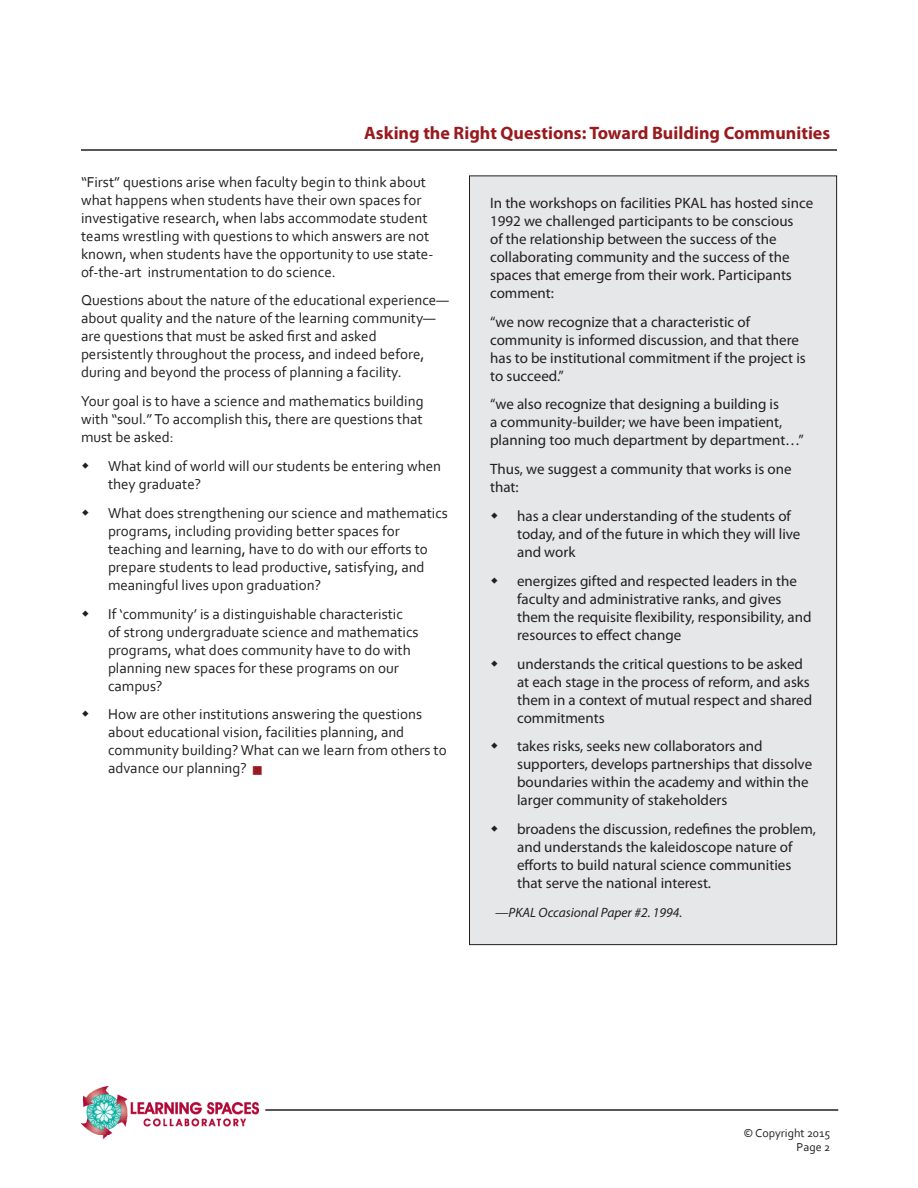
<style>
.page{position:relative;width:918px;height:1188px;background:#fff}
.page>*{position:absolute;margin:0;border:0;box-sizing:border-box;transform-origin:0 0}
.Title_-_Other_Pages{font:700 18px "Myriad Pro";color:#981a1e}
.Sidebar_Bullet{font:15px/18px "Myriad Pro";color:#231f20}
.Body_Text{font:15px/18px "Corbel";color:#231f20}
.Body_Text_Bullet{font:15px/18px "Corbel";color:#231f20}
.Sidebar_Text{font:15px/18px "Myriad Pro";color:#231f20}
.Sidebar_Text-2{font:15px "Wingdings";color:#981a1e}
.Sidebar_Text-3{font:italic 13.5px "Myriad Pro";color:#231f20}
.t1{font:12px "Corbel";color:#231f20}
</style>
<div class="page">
<hr style="left:81px;top:149px;width:756px;height:2px;background:#231f20">
<img style="left:81px;top:1087px;width:177px;height:52px">
<hr style="left:265px;top:1109px;width:573px;height:2px;background:#231f20">
<div style="left:470px;top:176px;width:367px;height:769px;background:#e6e7e9"></div>
<p class="Title_-_Other_Pages" style="left:364px;top:121px;width:468px">Asking the Right Questions: Toward Building Communities</p>
<p class="Body_Text" style="left:81px;top:172px;width:354px">“First” questions arise when faculty begin to think about what happens when students have their own spaces for investigative research, when labs accommodate student teams wrestling with questions to which answers are not known, when students have the opportunity to use state&shy;of-the-art instrumentation to do science.</p>
<p class="Body_Text" style="left:81px;top:291px;width:369px">Questions about the nature of the educational experience— about quality and the nature of the learning community— are questions that must be asked first and asked persistently throughout the process, and indeed before, during and beyond the process of planning a facility.</p>
<p class="Body_Text" style="left:81px;top:392px;width:344px;text-align:justify">Your goal is to have a science and mathematics building with “soul.” To accomplish this, there are questions that must be asked:</p>
<p class="Body_Text_Bullet" style="left:108px;top:457px;width:335px">What kind of world will our students be entering when they graduate?</p>
<p class="Body_Text_Bullet" style="left:108px;top:504px;width:342px">What does strengthening our science and mathematics programs, including providing better spaces for teaching and learning, have to do with our efforts to prepare students to lead productive, satisfying, and meaningful lives upon graduation?</p>
<p class="Body_Text_Bullet" style="left:108px;top:604px;width:312px">If ‘community’ is a distinguishable characteristic of strong undergraduate science and mathematics programs, what does community have to do with planning new spaces for these programs on our campus?</p>
<p class="Body_Text_Bullet" style="left:108px;top:705px;width:340px">How are other institutions answering the questions about educational vision, facilities planning, and community building? What can we learn from others to advance our planning?</p>
<p class="Sidebar_Text-2" style="left:252px;top:763px;width:13px">■</p>
<p class="Sidebar_Text" style="left:490px;top:193px;width:325px">In the workshops on facilities PKAL has hosted since 1992 we challenged participants to be conscious<br>of the relationship between the success of the collaborating community and the success of the spaces that emerge from their work. Participants comment:</p>
<p class="Sidebar_Text" style="left:490px;top:312px;width:317px">“we now recognize that a characteristic of community is informed discussion, and that there has to be institutional commitment if the project is to succeed.”</p>
<p class="Sidebar_Text" style="left:490px;top:395px;width:315px">“we also recognize that designing a building is<br>a community-builder; we have been impatient, planning too much department by department…”</p>
<p class="Sidebar_Text" style="left:490px;top:460px;width:303px">Thus, we suggest a community that works is one that:</p>
<p class="Sidebar_Bullet" style="left:517px;top:507px;width:285px">has a clear understanding of the students of today, and of the future in which they will live and work</p>
<p class="Sidebar_Bullet" style="left:517px;top:571px;width:296px">energizes gifted and respected leaders in the faculty and administrative ranks, and gives them the requisite flexibility, responsibility, and resources to effect change</p>
<p class="Sidebar_Bullet" style="left:517px;top:654px;width:297px">understands the critical questions to be asked at each stage in the process of reform, and asks them in a context of mutual respect and shared commitments</p>
<p class="Sidebar_Bullet" style="left:517px;top:737px;width:297px">takes risks, seeks new collaborators and supporters, develops partnerships that dissolve boundaries within the academy and within the larger community of stakeholders</p>
<p class="Sidebar_Bullet" style="left:517px;top:820px;width:300px">broadens the discussion, redefines the problem, and understands the kaleidoscope nature of efforts to build natural science communities that serve the national interest.</p>
<p class="Sidebar_Text-3" style="left:495px;top:904px;width:189px">—PKAL Occasional Paper #2. 1994.</p>
<p class="t1" style="left:744px;top:1125px;width:88px">© Copyright 2015</p>
<p class="t1" style="left:797px;top:1140px;width:35px">Page 2</p>
</div>
